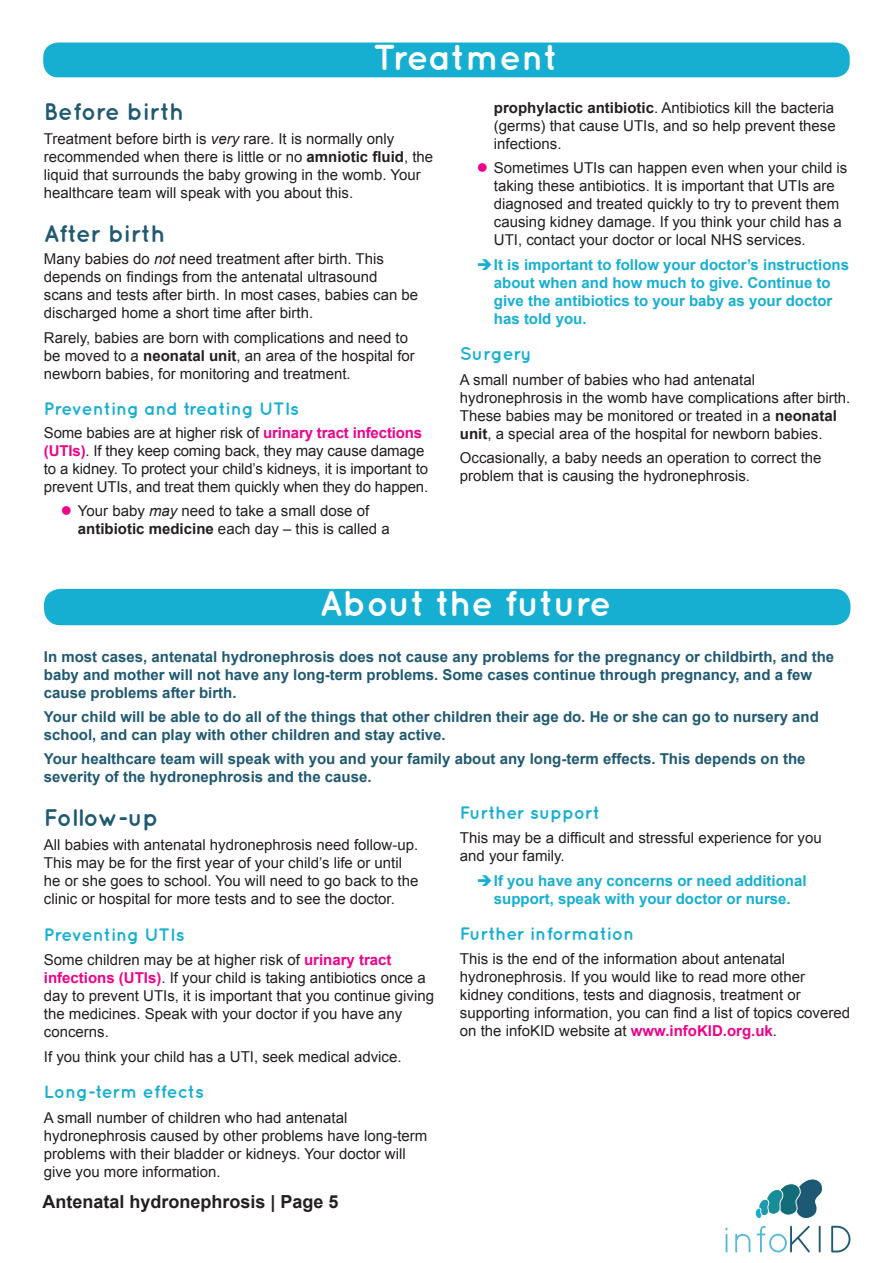
<style>
.page{position:relative;width:893px;height:1263px;background:#fff}
.page>*{position:absolute;margin:0;border:0;box-sizing:border-box;transform-origin:0 0}
.Section_heading{font:700 36px "Quicksand";color:#fff}
.Subsection_heading_1{font:700 24px "Quicksand";color:#1f5972}
.Subsection_heading_2{font:700 18px "Quicksand";color:#16afd2}
.t1{font:700 18px "Arial";color:#231f20}
.Body_text{font:15px/18px "Arial";color:#231f20}
.Introduction_to_over{font:700 15px/18px "Arial";color:#1f5972}
.t2{font:700 15px/18px "Arial";color:#16afd2}
.s1{font-style:italic}
.s2{font-weight:700}
.s3{font-weight:700;color:#ed028c}
</style>
<div class="page">
<hr style="left:819px;top:1226px;width:2px;height:26px;background:#1d5973">
<svg style="left:831px;top:1226px;width:19px;height:26px"></svg>
<svg style="left:726px;top:1228px;width:1px;height:24px"></svg>
<svg style="left:735px;top:1234px;width:15px;height:18px"></svg>
<svg style="left:757px;top:1226px;width:53px;height:26px"></svg>
<svg style="left:755px;top:1179px;width:68px;height:40px"></svg>
<div style="left:44px;top:589px;width:806px;height:36px;background:#16afd2;border-radius:16px"></div>
<div style="left:43px;top:43px;width:807px;height:34px;background:#16afd2;border-radius:15px"></div>
<p class="Section_heading" style="left:373px;top:35px;width:186px">Treatment</p>
<p class="Subsection_heading_1" style="left:44px;top:97px;width:141px">Before birth</p>
<p class="Body_text" style="left:44px;top:130px;width:391px">Treatment before birth is <span class="s1">very</span> rare. It is normally only recommended when there is little or no <span class="s2">amniotic fluid</span>, the liquid that surrounds the baby growing in the womb. Your healthcare team will speak with you about this.</p>
<p class="Subsection_heading_1" style="left:44px;top:219px;width:123px">After birth</p>
<p class="Body_text" style="left:44px;top:250px;width:376px">Many babies do <span class="s1">not</span> need treatment after birth. This depends on findings from the antenatal ultrasound scans and tests after birth. In most cases, babies can be discharged home a short time after birth.</p>
<p class="Body_text" style="left:44px;top:329px;width:373px">Rarely, babies are born with complications and need to be moved to a <span class="s2">neonatal unit</span>, an area of the hospital for newborn babies, for monitoring and treatment.</p>
<p class="Subsection_heading_2" style="left:44px;top:398px;width:257px">Preventing and treating UTIs</p>
<p class="Body_text" style="left:44px;top:423px;width:386px">Some babies are at higher risk of <span class="s3">urinary tract infections (UTIs)</span>. If they keep coming back, they may cause damage to a kidney. To protect your child’s kidneys, it is important to prevent UTIs, and treat them quickly when they do happen.</p>
<p class="Body_text" style="left:78px;top:502px;width:313px">Your baby <span class="s1">may</span> need to take a small dose of <span class="s2">antibiotic medicine</span> each day – this is called a</p>
<p class="Body_text" style="left:494px;top:99px;width:343px;text-align:justify"><span class="s2">prophylactic antibiotic</span>. Antibiotics kill the bacteria (germs) that cause UTIs, and so help prevent these infections.</p>
<p class="Body_text" style="left:494px;top:159px;width:355px">Sometimes UTIs can happen even when your child is taking these antibiotics. It is important that UTIs are diagnosed and treated quickly to try to prevent them causing kidney damage. If you think your child has a UTI, contact your doctor or local NHS services.</p>
<p class="t2" style="left:494px;top:256px;width:357px">It is important to follow your doctor’s instructions about when and how much to give. Continue to give the antibiotics to your baby as your doctor has told you.</p>
<p class="Subsection_heading_2" style="left:460px;top:343px;width:73px">Surgery</p>
<p class="Body_text" style="left:460px;top:370px;width:392px">A small number of babies who had antenatal hydronephrosis in the womb have complications after birth.<br>These babies may be monitored or treated in a <span class="s2">neonatal unit</span>, a special area of the hospital for newborn babies.</p>
<p class="Body_text" style="left:460px;top:449px;width:363px">Occasionally, a baby needs an operation to correct the problem that is causing the hydronephrosis.</p>
<p class="Section_heading" style="left:319px;top:582px;width:294px">About the future</p>
<p class="Introduction_to_over" style="left:44px;top:648px;width:792px">In most cases, antenatal hydronephrosis does not cause any problems for the pregnancy or childbirth, and the baby and mother will not have any long-term problems. Some cases continue through pregnancy, and a few cause problems after birth.</p>
<p class="Introduction_to_over" style="left:44px;top:708px;width:776px">Your child will be able to do all of the things that other children their age do. He or she can go to nursery and school, and can play with other children and stay active.</p>
<p class="Introduction_to_over" style="left:44px;top:750px;width:763px">Your healthcare team will speak with you and your family about any long-term effects. This depends on the severity of the hydronephrosis and the cause.</p>
<p class="Subsection_heading_1" style="left:44px;top:803px;width:116px">Follow-up</p>
<p class="Body_text" style="left:44px;top:836px;width:376px">All babies with antenatal hydronephrosis need follow-up.<br>This may be for the first year of your child’s life or until he or she goes to school. You will need to go back to the clinic or hospital for more tests and to see the doctor.</p>
<p class="Subsection_heading_2" style="left:44px;top:924px;width:142px">Preventing UTIs</p>
<p class="Body_text" style="left:44px;top:951px;width:392px">Some children may be at higher risk of <span class="s3">urinary tract infections (UTIs)</span>. If your child is taking antibiotics once a day to prevent UTIs, it is important that you continue giving the medicines. Speak with your doctor if you have any concerns.</p>
<p class="Body_text" style="left:44px;top:1047px;width:359px">If you think your child has a UTI, seek medical advice.</p>
<p class="Subsection_heading_2" style="left:44px;top:1081px;width:162px">Long-term effects</p>
<p class="Body_text" style="left:44px;top:1108px;width:385px">A small number of children who had antenatal hydronephrosis caused by other problems have long-term problems with their bladder or kidneys. Your doctor will give you more information.</p>
<p class="Subsection_heading_2" style="left:460px;top:802px;width:141px">Further support</p>
<p class="Body_text" style="left:460px;top:829px;width:363px">This may be a difficult and stressful experience for you and your family.</p>
<p class="t2" style="left:494px;top:872px;width:314px">If you have any concerns or need additional support, speak with your doctor or nurse.</p>
<p class="Subsection_heading_2" style="left:460px;top:923px;width:176px">Further information</p>
<p class="Body_text" style="left:460px;top:950px;width:392px">This is the end of the information about antenatal hydronephrosis. If you would like to read more other kidney conditions, tests and diagnosis, treatment or supporting information, you can find a list of topics covered on the infoKID website at <span class="s3">www.infoKID.org.uk</span>.</p>
<p class="t1" style="left:43px;top:1190px;width:298px">Antenatal hydronephrosis | Page 5</p>
</div>
